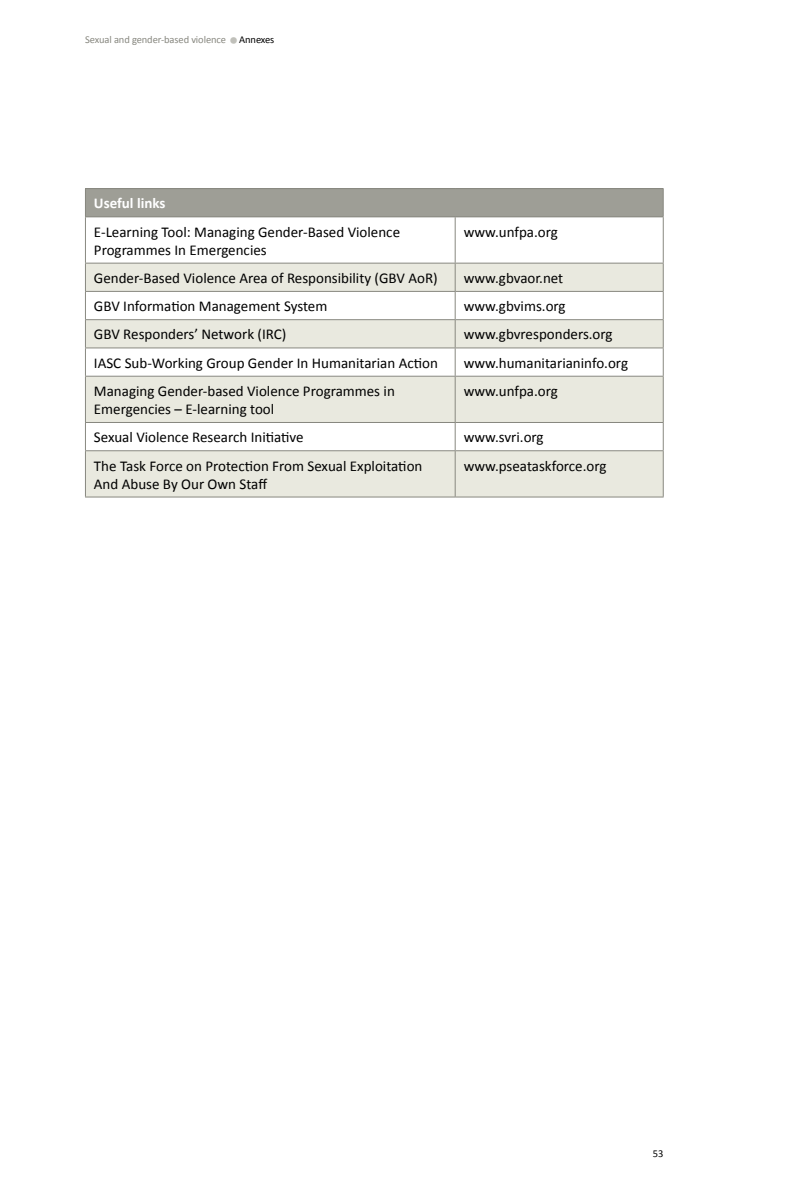
<style>
.page{position:relative;width:787px;height:1191px;background:#fff}
.page>*{position:absolute;margin:0;border:0;box-sizing:border-box;transform-origin:0 0}
.t1{font:15px/18px "Calibri";color:#000}
.t2{font:700 15px "Calibri";color:#fff}
.t3{font:10.5px "Calibri";letter-spacing:-.01em;color:#888880}
.t4{font:10.5px "Calibri";color:#000}
.s1{font-size:21px;color:#c0c0ba}
.s2{color:#000}
</style>
<div class="page">
<div style="left:85px;top:189px;width:578px;height:28px;background:#9e9e96"></div>
<div style="left:86px;top:264px;width:577px;height:232px;background:#e9e9df"></div>
<svg style="left:86px;top:292px;width:577px;height:158px"></svg>
<hr style="left:85px;top:188px;width:370px;height:1px;background:#888880">
<svg style="left:85px;top:189px;width:1px;height:27px"></svg>
<hr style="left:455px;top:188px;width:208px;height:1px;background:#888880">
<svg style="left:663px;top:189px;width:1px;height:27px"></svg>
<hr style="left:85px;top:291px;width:370px;height:1px;background:#888880">
<hr style="left:455px;top:291px;width:208px;height:1px;background:#888880">
<hr style="left:85px;top:319px;width:370px;height:1px;background:#888880">
<hr style="left:455px;top:319px;width:208px;height:1px;background:#888880">
<hr style="left:85px;top:347px;width:370px;height:1px;background:#888880">
<svg style="left:85px;top:264px;width:1px;height:112px"></svg>
<hr style="left:455px;top:347px;width:208px;height:1px;background:#888880">
<svg style="left:455px;top:264px;width:1px;height:112px"></svg>
<svg style="left:663px;top:263px;width:1px;height:113px"></svg>
<hr style="left:85px;top:376px;width:370px;height:1px;background:#888880">
<hr style="left:85px;top:376px;width:1px;height:46px;background:#888880">
<hr style="left:455px;top:376px;width:208px;height:1px;background:#888880">
<hr style="left:455px;top:376px;width:1px;height:46px;background:#888880">
<hr style="left:663px;top:376px;width:1px;height:46px;background:#888880">
<hr style="left:85px;top:422px;width:370px;height:1px;background:#888880">
<svg style="left:85px;top:423px;width:1px;height:27px"></svg>
<hr style="left:455px;top:422px;width:208px;height:1px;background:#888880">
<svg style="left:455px;top:423px;width:1px;height:27px"></svg>
<svg style="left:663px;top:423px;width:1px;height:27px"></svg>
<hr style="left:85px;top:450px;width:370px;height:1px;background:#888880">
<hr style="left:85px;top:451px;width:1px;height:45px;background:#888880">
<hr style="left:455px;top:450px;width:208px;height:1px;background:#888880">
<hr style="left:455px;top:451px;width:1px;height:45px;background:#888880">
<hr style="left:663px;top:451px;width:1px;height:45px;background:#888880">
<hr style="left:85px;top:216px;width:370px;height:1px;background:#888880">
<hr style="left:85px;top:217px;width:1px;height:46px;background:#888880">
<hr style="left:85px;top:263px;width:370px;height:1px;background:#888880">
<hr style="left:85px;top:496px;width:370px;height:1px;background:#888880">
<hr style="left:455px;top:216px;width:208px;height:1px;background:#888880">
<hr style="left:455px;top:217px;width:1px;height:46px;background:#888880">
<hr style="left:663px;top:217px;width:1px;height:46px;background:#888880">
<hr style="left:455px;top:263px;width:208px;height:1px;background:#888880">
<hr style="left:455px;top:496px;width:208px;height:1px;background:#888880">
<p class="t3" style="left:85px;top:33px;width:191px">Sexual and gender-based violence <span class="s1">•</span><span class="s2">Annexes</span></p>
<p class="t2" style="left:94px;top:194px;width:73px">Useful links</p>
<p class="t1" style="left:94px;top:223px;width:308px">E-Learning Tool: Managing Gender-Based Violence<br>Programmes In Emergencies</p>
<p class="t1" style="left:463px;top:223px;width:96px">www.unfpa.org</p>
<p class="t1" style="left:94px;top:269px;width:345px">Gender-Based Violence Area of Responsibility (GBV AoR)</p>
<p class="t1" style="left:463px;top:269px;width:101px">www.gbvaor.net</p>
<p class="t1" style="left:94px;top:297px;width:235px">GBV Information Management System</p>
<p class="t1" style="left:463px;top:297px;width:103px">www.gbvims.org</p>
<p class="t1" style="left:94px;top:325px;width:194px">GBV Responders’ Network (IRC)</p>
<p class="t1" style="left:463px;top:325px;width:150px">www.gbvresponders.org</p>
<p class="t1" style="left:94px;top:354px;width:345px">IASC Sub-Working Group Gender In Humanitarian Action</p>
<p class="t1" style="left:463px;top:354px;width:166px">www.humanitarianinfo.org</p>
<p class="t1" style="left:94px;top:382px;width:302px">Managing Gender-based Violence Programmes in<br>Emergencies – E-learning tool</p>
<p class="t1" style="left:463px;top:382px;width:96px">www.unfpa.org</p>
<p class="t1" style="left:94px;top:428px;width:211px">Sexual Violence Research Initiative</p>
<p class="t1" style="left:463px;top:428px;width:81px">www.svri.org</p>
<p class="t1" style="left:94px;top:456px;width:330px">The Task Force on Protection From Sexual Exploitation<br>And Abuse By Our Own Staff</p>
<p class="t1" style="left:463px;top:456px;width:144px">www.pseataskforce.org</p>
<p class="t4" style="left:653px;top:1147px;width:12px">53</p>
</div>
